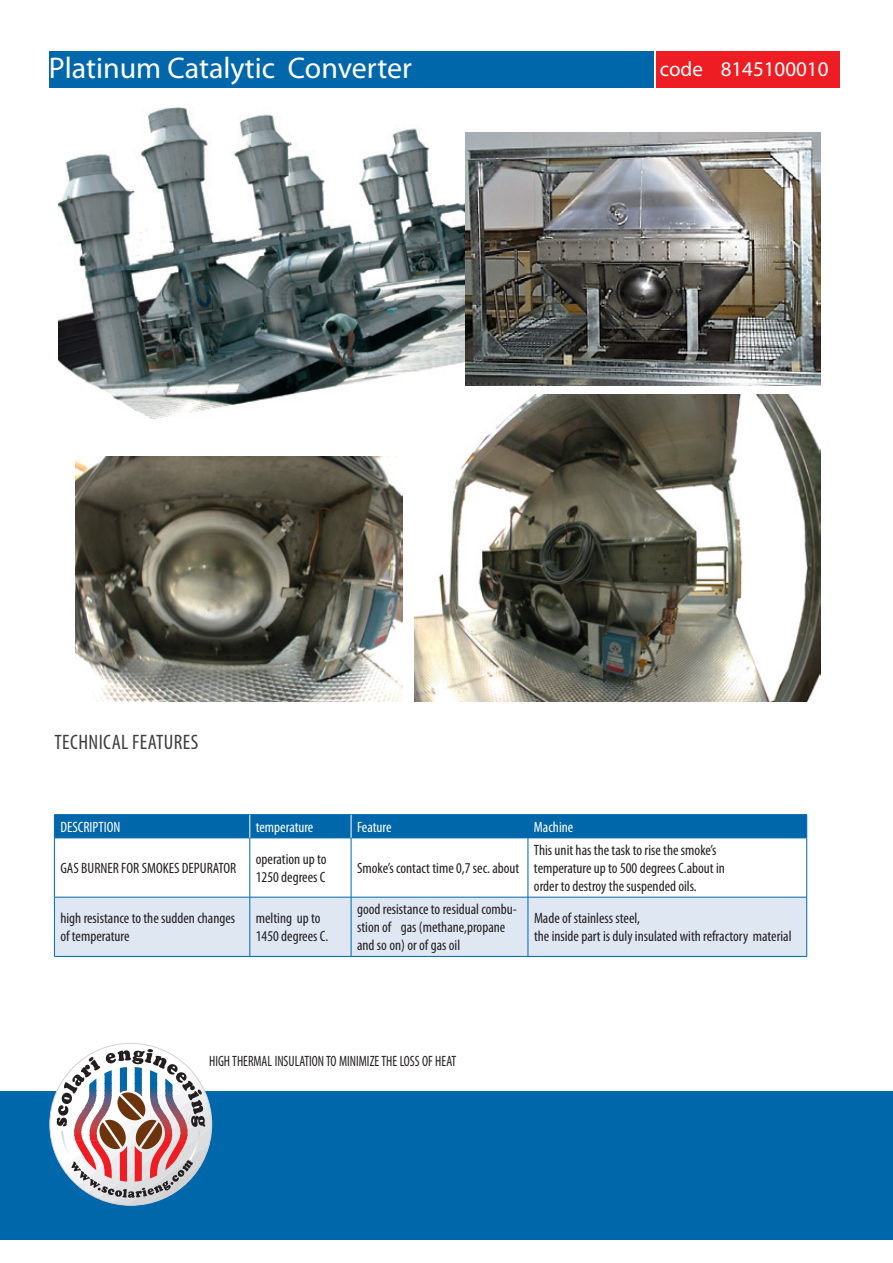
<style>
.page{position:relative;width:893px;height:1263px;background:#fff}
.page>*{position:absolute;margin:0;border:0;box-sizing:border-box;transform-origin:0 0}
.t1{font:30px "Myriad Pro";color:#fff}
.t2{font:condensed 21px "Myriad Pro";letter-spacing:.02em;color:#3e3e3f}
.t3{font:21px "Myriad Pro";color:#fff}
.t4{font:condensed 15px/18px "Myriad Pro";color:#231f20}
.t5{font:condensed 15px "Myriad Pro";color:#231f20;scale:.9 1}
.t6{font:condensed 15px "Myriad Pro";color:#fff}
</style>
<div class="page">
<div style="left:49px;top:51px;width:604px;height:37px;background:#0067aa"></div>
<div style="left:656px;top:51px;width:184px;height:37px;background:#ee1d23"></div>
<div style="left:0;top:1091px;width:893px;height:149px;background:#0067aa"></div>
<div style="left:55px;top:898px;width:751px;height:58px;background:#dfe7f3"></div>
<hr style="left:54px;top:814px;width:196px;height:1px;background:#0067aa">
<hr style="left:250px;top:814px;width:101px;height:1px;background:#0067aa">
<hr style="left:351px;top:814px;width:177px;height:1px;background:#0067aa">
<hr style="left:528px;top:814px;width:279px;height:1px;background:#0067aa">
<hr style="left:54px;top:838px;width:196px;height:1px;background:#0067aa">
<hr style="left:54px;top:838px;width:1px;height:59px;background:#0067aa">
<hr style="left:250px;top:838px;width:101px;height:1px;background:#0067aa">
<hr style="left:250px;top:838px;width:1px;height:59px;background:#0067aa">
<hr style="left:351px;top:838px;width:177px;height:1px;background:#0067aa">
<hr style="left:351px;top:838px;width:1px;height:59px;background:#0067aa">
<hr style="left:528px;top:838px;width:279px;height:1px;background:#0067aa">
<hr style="left:528px;top:838px;width:1px;height:59px;background:#0067aa">
<hr style="left:806px;top:838px;width:1px;height:59px;background:#0067aa">
<hr style="left:54px;top:897px;width:196px;height:1px;background:#0067aa">
<hr style="left:54px;top:897px;width:1px;height:59px;background:#0067aa">
<hr style="left:250px;top:897px;width:101px;height:1px;background:#0067aa">
<hr style="left:250px;top:897px;width:1px;height:59px;background:#0067aa">
<hr style="left:351px;top:897px;width:177px;height:1px;background:#0067aa">
<hr style="left:351px;top:897px;width:1px;height:59px;background:#0067aa">
<hr style="left:528px;top:897px;width:279px;height:1px;background:#0067aa">
<hr style="left:528px;top:897px;width:1px;height:59px;background:#0067aa">
<hr style="left:806px;top:897px;width:1px;height:59px;background:#0067aa">
<hr style="left:54px;top:956px;width:196px;height:1px;background:#0067aa">
<hr style="left:250px;top:956px;width:101px;height:1px;background:#0067aa">
<hr style="left:351px;top:956px;width:177px;height:1px;background:#0067aa">
<hr style="left:528px;top:956px;width:279px;height:1px;background:#0067aa">
<div style="left:54px;top:815px;width:753px;height:23px;background:#0067aa"></div>
<svg style="left:52px;top:1045px;width:160px;height:160px"></svg>
<hr style="left:69px;top:1157px;width:124px;height:1px;background:#fff">
<hr style="left:69px;top:1158px;width:124px;height:2px;background:#fff">
<hr style="left:61px;top:1131px;width:139px;height:2px;background:#d1d2d4">
<hr style="left:61px;top:1133px;width:139px;height:3px;background:#d5d6d8">
<hr style="left:61px;top:1136px;width:139px;height:3px;background:#dcdddf">
<hr style="left:61px;top:1139px;width:139px;height:3px;background:#e0e1e3">
<hr style="left:61px;top:1142px;width:139px;height:3px;background:#e6e7e9">
<hr style="left:61px;top:1145px;width:139px;height:3px;background:#ececee">
<hr style="left:61px;top:1148px;width:139px;height:3px;background:#f2f3f4">
<hr style="left:61px;top:1151px;width:139px;height:3px;background:#f7f7f8">
<hr style="left:61px;top:1154px;width:139px;height:3px;background:#fff">
<img style="left:58px;top:108px;width:451px;height:311px">
<img style="left:415px;top:395px;width:406px;height:307px">
<img style="left:75px;top:457px;width:327px;height:245px">
<img style="left:465px;top:132px;width:356px;height:253px">
<h1 class="t1" style="left:49px;top:49px;width:365px">Platinum Catalytic Converter</h1>
<h2 class="t3" style="left:660px;top:56px;width:170px">code 8145100010</h2>
<h2 class="t2" style="left:54px;top:730px;width:145px">TECHNICAL FEATURES</h2>
<p class="t6" style="left:60px;top:818px;width:62px">DESCRIPTION</p>
<p class="t6" style="left:256px;top:818px;width:59px">temperature</p>
<p class="t6" style="left:357px;top:818px;width:36px">Feature</p>
<p class="t6" style="left:534px;top:818px;width:41px">Machine</p>
<p class="t4" style="left:60px;top:859px;width:177px">GAS BURNER FOR SMOKES DEPURATOR</p>
<p class="t4" style="left:256px;top:850px;width:72px">operation up to<br>1250 degrees C</p>
<p class="t4" style="left:357px;top:859px;width:164px">Smoke’s contact time 0,7 sec. about</p>
<p class="t4" style="left:534px;top:841px;width:192px">This unit has the task to rise the smoke’s temperature up to 500 degrees C.about in order to destroy the suspended oils.</p>
<p class="t4" style="left:60px;top:909px;width:176px">high resistance to the sudden changes of temperature</p>
<p class="t4" style="left:256px;top:909px;width:74px">melting up to<br>1450 degrees C.</p>
<p class="t4" style="left:357px;top:900px;width:161px">good resistance to residual combu&shy;stion of gas (methane,propane and so on) or of gas oil</p>
<p class="t4" style="left:534px;top:909px;width:259px">Made of stainless steel,<br>the inside part is duly insulated with refractory material</p>
<p class="t5" style="left:209px;top:1052px;width:276px">HIGH THERMAL INSULATION TO MINIMIZE THE LOSS OF HEAT</p>
</div>
